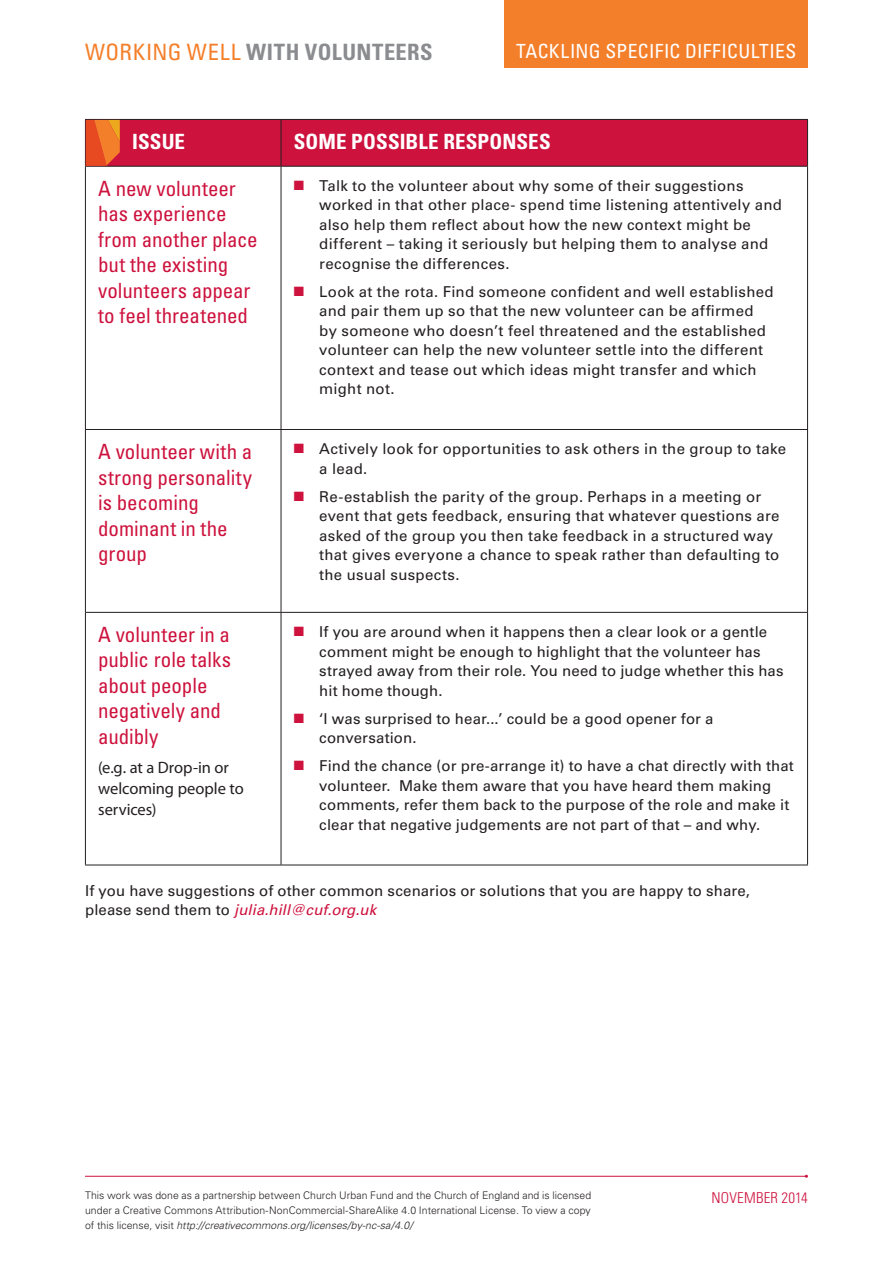
<style>
.page{position:relative;width:893px;height:1263px;background:#fff}
.page>*{position:absolute;margin:0;border:0;box-sizing:border-box;transform-origin:0 0}
.t1{font:700 condensed 22.5px "Univers";letter-spacing:.025em;color:#8a8c8f}
.t2{font:condensed 21px/25.5px "Univers";letter-spacing:-.005em;color:#cd123d}
.t3{font:700 condensed 21px "Univers";letter-spacing:.01em;color:#fff}
.t4{font:condensed 19.5px "Univers";letter-spacing:.015em;color:#fff}
.t5{font:16.5px/21px "Myriad Pro";color:#231f20}
.t6{font:15px/19.5px "Univers";letter-spacing:.015em;color:#231f20}
.t7{font:300 condensed 15px "Univers";letter-spacing:.01em;color:#cd123d}
.t8{font:300 10.5px/15px "Univers";letter-spacing:.005em;color:#231f20;text-align:justify}
.s1{font-weight:400;color:#f47f2a}
.s2{color:#cd123d}
.s3{font-style:italic;color:#cd123d}
.s4{font-style:italic}
</style>
<div class="page">
<div style="left:504px;top:0;width:304px;height:68px;background:#f47f2a"></div>
<hr style="left:85px;top:1176px;width:721px;height:1px;background:#cd123d">
<hr style="left:281px;top:119px;width:527px;height:1px;background:#231f20">
<hr style="left:807px;top:120px;width:1px;height:46px;background:#231f20">
<hr style="left:85px;top:166px;width:196px;height:1px;background:#231f20">
<hr style="left:281px;top:166px;width:527px;height:1px;background:#231f20">
<hr style="left:85px;top:167px;width:1px;height:262px;background:#231f20">
<hr style="left:281px;top:167px;width:1px;height:262px;background:#231f20">
<hr style="left:807px;top:167px;width:1px;height:262px;background:#231f20">
<hr style="left:85px;top:429px;width:196px;height:1px;background:#231f20">
<hr style="left:85px;top:430px;width:1px;height:182px;background:#231f20">
<hr style="left:281px;top:429px;width:527px;height:1px;background:#231f20">
<hr style="left:281px;top:430px;width:1px;height:182px;background:#231f20">
<hr style="left:807px;top:430px;width:1px;height:182px;background:#231f20">
<hr style="left:85px;top:612px;width:196px;height:1px;background:#231f20">
<hr style="left:85px;top:613px;width:1px;height:252px;background:#231f20">
<hr style="left:281px;top:612px;width:527px;height:1px;background:#231f20">
<hr style="left:281px;top:613px;width:1px;height:252px;background:#231f20">
<hr style="left:807px;top:613px;width:1px;height:252px;background:#231f20">
<hr style="left:85px;top:865px;width:196px;height:1px;background:#231f20">
<hr style="left:281px;top:865px;width:527px;height:1px;background:#231f20">
<svg style="left:85px;top:119px;width:722px;height:47px;background:#c9163b"></svg>
<h1 class="t1" style="left:85px;top:39px;width:349px"><span class="s1">Working Well</span> WITH VOLUNTEERS</h1>
<h3 class="t4" style="left:516px;top:39px;width:279px">Tackling Specific Difficulties</h3>
<h2 class="t3" style="left:132px;top:129px;width:12px">ISSUE</h2>
<h2 class="t3" style="left:294px;top:129px;width:81px">SOME POSSI</h2>
<h2 class="t3" style="left:406px;top:129px;width:97px">BLE RESPONSES</h2>
<h2 class="t2" style="left:98px;top:175px;width:161px">A new volunteer has experience from another place but the existing volunteers appear to feel threatened</h2>
<p class="t6" style="left:319px;top:176px;width:464px;text-indent:-26px"><span class="s2">■</span> Talk to the volunteer about why some of their suggestions worked in that other place- spend time listening attentively and also help them reflect about how the new context might be different – taking it seriously but helping them to analyse and recognise the differences.</p>
<p class="t6" style="left:319px;top:282px;width:456px;text-indent:-26px"><span class="s2">■</span> Look at the rota. Find someone confident and well established and pair them up so that the new volunteer can be affirmed by someone who doesn’t feel threatened and the established volunteer can help the new volunteer settle into the different context and tease out which ideas might transfer and which might not.</p>
<h2 class="t2" style="left:98px;top:438px;width:156px">A volunteer with a strong personality is becoming dominant in the group</h2>
<p class="t6" style="left:319px;top:439px;width:468px;text-indent:-26px"><span class="s2">■</span> Actively look for opportunities to ask others in the group to take a lead.</p>
<p class="t6" style="left:319px;top:487px;width:462px;text-indent:-26px"><span class="s2">■</span> Re-establish the parity of the group. Perhaps in a meeting or event that gets feedback, ensuring that whatever questions are asked of the group you then take feedback in a structured way that gives everyone a chance to speak rather than defaulting to the usual suspects.</p>
<h2 class="t2" style="left:98px;top:621px;width:134px">A volunteer in a public role talks about people negatively and audibly</h2>
<p class="t5" style="left:98px;top:757px;width:147px">(e.g. at a Drop-in or welcoming people to services)</p>
<p class="t6" style="left:319px;top:622px;width:466px;text-indent:-26px"><span class="s2">■</span> If you are around when it happens then a clear look or a gentle comment might be enough to highlight that the volunteer has strayed away from their role. You need to judge whether this has hit home though.</p>
<p class="t6" style="left:319px;top:708px;width:396px;text-indent:-26px"><span class="s2">■</span> ‘I was surprised to hear...’ could be a good opener for a conversation.</p>
<p class="t6" style="left:319px;top:756px;width:476px;text-indent:-26px"><span class="s2">■</span> Find the chance (or pre-arrange it) to have a chat directly with that volunteer. Make them aware that you have heard them making comments, refer them back to the purpose of the role and make it clear that negative judgements are not part of that – and why.</p>
<p class="t6" style="left:85px;top:881px;width:666px">If you have suggestions of other common scenarios or solutions that you are happy to share, please send them to <span class="s3">julia.hill@cuf.org.uk</span></p>
<p class="t8" style="left:85px;top:1188px;width:508px">This work was done as a partnership between Church Urban Fund and the Church of England and is licensed under a Creative Commons Attribution-NonCommercial-ShareAlike 4.0 International License. To view a copy of this license, visit <span class="s4">http://creativecommons.org/licenses/by-nc-sa/4.0/</span></p>
<p class="t7" style="left:712px;top:1188px;width:98px">NOVEMBER 2014</p>
</div>
